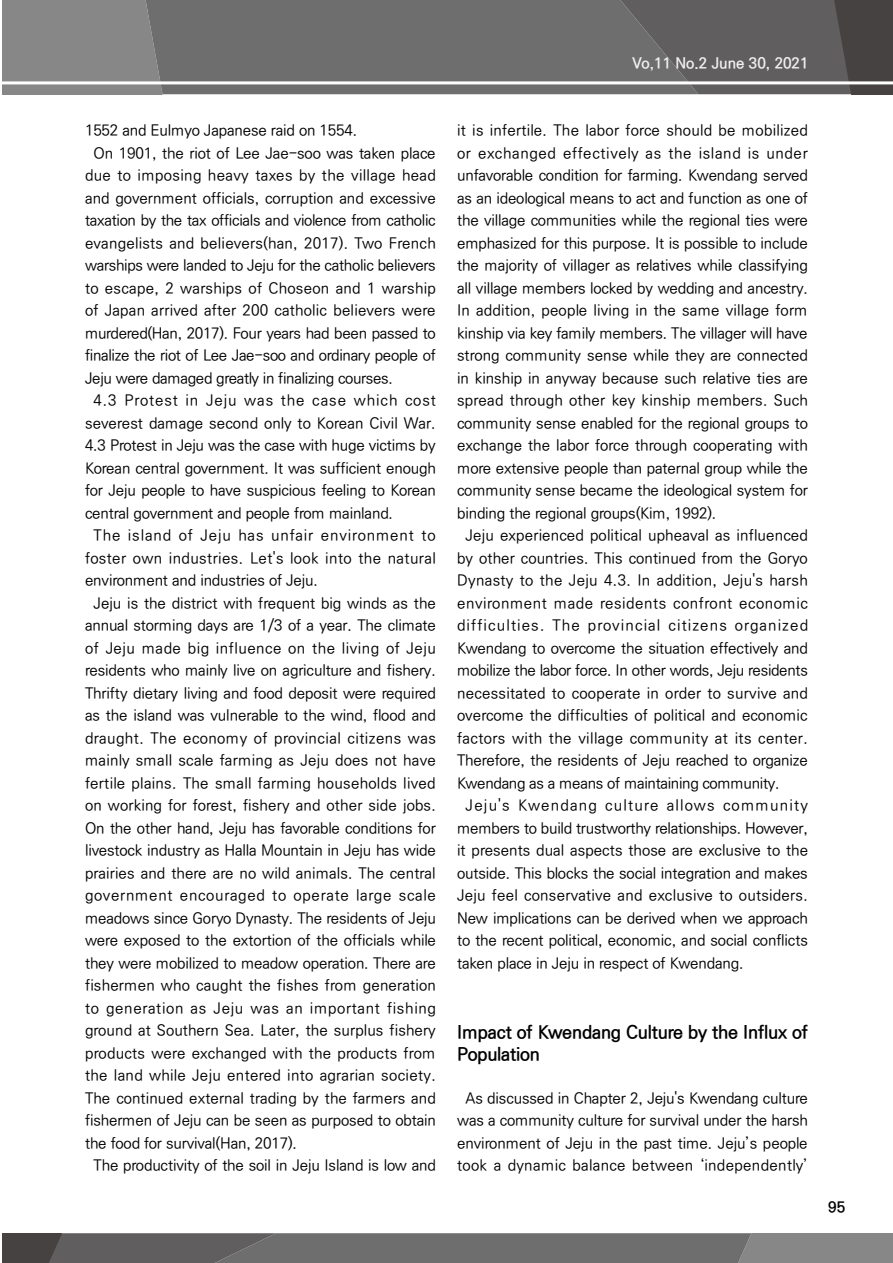
<style>
.page{position:relative;width:893px;height:1263px;background:#fff}
.page>*{position:absolute;margin:0;border:0;box-sizing:border-box;transform-origin:0 0}
.t1{font:700 18px/22.5px "Ko Pub Dotum";letter-spacing:-.01em;color:#000}
.t2{font:500 15px/22.5px "Ko Pub Dotum";letter-spacing:-.01em;color:#000;text-align:center}
.t3{font:500 15px "Ko Pub Dotum";letter-spacing:.015em;color:#000}
.t4{font:500 15px "Ko Pub Dotum";letter-spacing:.01em;color:#000}
.t5{font:500 15px "Ko Pub Dotum";letter-spacing:.02em;color:#000}
.t6{font:500 15px "Ko Pub Dotum";letter-spacing:.025em;color:#000}
.t7{font:500 15px "Ko Pub Dotum";letter-spacing:.035em;color:#000}
.t8{font:500 15px "Ko Pub Dotum";letter-spacing:.075em;color:#000}
.t9{font:500 15px "Ko Pub Dotum";letter-spacing:.03em;color:#000}
.t10{font:500 15px "Ko Pub Dotum";letter-spacing:.04em;color:#000}
.t11{font:500 15px "Ko Pub Dotum";letter-spacing:.05em;color:#000}
.t12{font:500 15px "Ko Pub Dotum";letter-spacing:.045em;color:#000}
.t13{font:500 15px "Ko Pub Dotum";letter-spacing:.055em;color:#000}
.t14{font:500 15px "Ko Pub Dotum";letter-spacing:.08em;color:#000}
.t15{font:500 15px "Ko Pub Dotum";letter-spacing:.06em;color:#000}
.t16{font:700 15px "Ko Pub Dotum";color:#efefef}
.t17{font:700 15px "Ko Pub Dotum";color:#000}
</style>
<div class="page">
<div style="left:2px;top:0;width:144px;height:94px;background:#878787"></div>
<div style="left:146px;top:0;width:474px;height:94px;background:#6f6e6e"></div>
<svg style="left:620px;top:0;width:273px;height:94px;background:#5e5c5c"></svg>
<hr style="left:0;top:81px;width:893px;height:3px;background:#fff">
<svg style="left:2px;top:1233px;width:891px;height:30px;background:#6e6c6c"></svg>
<p class="t2" style="left:85px;top:120px;width:274px">1552 and Eulmyo Japanese raid on 1554.</p>
<p class="t2" style="left:94px;top:142px;width:344px">On 1901, the riot of Lee Jae-soo was taken place</p>
<p class="t6" style="left:85px;top:168px;width:352px">due to imposing heavy taxes by the village head</p>
<p class="t2" style="left:85px;top:187px;width:352px">and government officials, corruption and excessive</p>
<p class="t2" style="left:85px;top:210px;width:352px">taxation by the tax officials and violence from catholic</p>
<p class="t3" style="left:85px;top:236px;width:352px">evangelists and believers(han, 2017). Two French</p>
<p class="t2" style="left:85px;top:255px;width:352px">warships were landed to Jeju for the catholic believers</p>
<p class="t5" style="left:85px;top:281px;width:352px">to escape, 2 warships of Choseon and 1 warship</p>
<p class="t3" style="left:85px;top:303px;width:352px">of Japan arrived after 200 catholic believers were</p>
<p class="t2" style="left:85px;top:322px;width:352px">murdered(Han, 2017). Four years had been passed to</p>
<p class="t2" style="left:85px;top:345px;width:352px">finalize the riot of Lee Jae-soo and ordinary people of</p>
<p class="t2" style="left:85px;top:367px;width:309px">Jeju were damaged greatly in finalizing courses.</p>
<p class="t15" style="left:94px;top:393px;width:344px">4.3 Protest in Jeju was the case which cost</p>
<p class="t2" style="left:85px;top:412px;width:352px">severest damage second only to Korean Civil War.</p>
<p class="t2" style="left:85px;top:435px;width:352px">4.3 Protest in Jeju was the case with huge victims by</p>
<p class="t2" style="left:85px;top:457px;width:352px">Korean central government. It was sufficient enough</p>
<p class="t2" style="left:85px;top:480px;width:352px">for Jeju people to have suspicious feeling to Korean</p>
<p class="t2" style="left:85px;top:502px;width:310px">central government and people from mainland.</p>
<p class="t13" style="left:94px;top:528px;width:344px">The island of Jeju has unfair environment to</p>
<p class="t6" style="left:85px;top:551px;width:352px">foster own industries. Let's look into the natural</p>
<p class="t2" style="left:85px;top:570px;width:234px">environment and industries of Jeju.</p>
<p class="t2" style="left:94px;top:592px;width:344px">Jeju is the district with frequent big winds as the</p>
<p class="t2" style="left:85px;top:615px;width:352px">annual storming days are 1/3 of a year. The climate</p>
<p class="t7" style="left:85px;top:641px;width:352px">of Jeju made big influence on the living of Jeju</p>
<p class="t2" style="left:85px;top:660px;width:352px">residents who mainly live on agriculture and fishery.</p>
<p class="t2" style="left:85px;top:682px;width:352px">Thrifty dietary living and food deposit were required</p>
<p class="t2" style="left:85px;top:705px;width:352px">as the island was vulnerable to the wind, flood and</p>
<p class="t9" style="left:85px;top:731px;width:352px">draught. The economy of provincial citizens was</p>
<p class="t3" style="left:85px;top:753px;width:352px">mainly small scale farming as Jeju does not have</p>
<p class="t5" style="left:85px;top:776px;width:352px">fertile plains. The small farming households lived</p>
<p class="t4" style="left:85px;top:798px;width:352px">on working for forest, fishery and other side jobs.</p>
<p class="t2" style="left:85px;top:817px;width:352px">On the other hand, Jeju has favorable conditions for</p>
<p class="t2" style="left:85px;top:840px;width:352px">livestock industry as Halla Mountain in Jeju has wide</p>
<p class="t2" style="left:85px;top:862px;width:352px">prairies and there are no wild animals. The central</p>
<p class="t11" style="left:85px;top:888px;width:352px">government encouraged to operate large scale</p>
<p class="t2" style="left:85px;top:907px;width:352px">meadows since Goryo Dynasty. The residents of Jeju</p>
<p class="t2" style="left:85px;top:930px;width:352px">were exposed to the extortion of the officials while</p>
<p class="t2" style="left:85px;top:952px;width:352px">they were mobilized to meadow operation. There are</p>
<p class="t4" style="left:85px;top:978px;width:352px">fishermen who caught the fishes from generation</p>
<p class="t12" style="left:85px;top:1001px;width:352px">to generation as Jeju was an important fishing</p>
<p class="t2" style="left:85px;top:1020px;width:352px">ground at Southern Sea. Later, the surplus fishery</p>
<p class="t3" style="left:85px;top:1046px;width:352px">products were exchanged with the products from</p>
<p class="t5" style="left:85px;top:1068px;width:352px">the land while Jeju entered into agrarian society.</p>
<p class="t2" style="left:85px;top:1087px;width:352px">The continued external trading by the farmers and</p>
<p class="t2" style="left:85px;top:1110px;width:352px">fishermen of Jeju can be seen as purposed to obtain</p>
<p class="t2" style="left:85px;top:1132px;width:214px">the food for survival(Han, 2017).</p>
<p class="t2" style="left:94px;top:1155px;width:344px">The productivity of the soil in Jeju Island is low and</p>
<p class="t16" style="left:633px;top:56px;width:177px">Vo,11 No.2 June 30, 2021</p>
<p class="t3" style="left:457px;top:123px;width:352px">it is infertile. The labor force should be mobilized</p>
<p class="t10" style="left:457px;top:146px;width:352px">or exchanged effectively as the island is under</p>
<p class="t2" style="left:457px;top:165px;width:352px">unfavorable condition for farming. Kwendang served</p>
<p class="t2" style="left:457px;top:187px;width:352px">as an ideological means to act and function as one of</p>
<p class="t2" style="left:457px;top:210px;width:352px">the village communities while the regional ties were</p>
<p class="t2" style="left:457px;top:232px;width:352px">emphasized for this purpose. It is possible to include</p>
<p class="t2" style="left:457px;top:255px;width:352px">the majority of villager as relatives while classifying</p>
<p class="t2" style="left:457px;top:277px;width:352px">all village members locked by wedding and ancestry.</p>
<p class="t4" style="left:457px;top:303px;width:352px">In addition, people living in the same village form</p>
<p class="t2" style="left:457px;top:322px;width:352px">kinship via key family members. The villager will have</p>
<p class="t2" style="left:457px;top:345px;width:352px">strong community sense while they are connected</p>
<p class="t2" style="left:457px;top:367px;width:352px">in kinship in anyway because such relative ties are</p>
<p class="t3" style="left:457px;top:393px;width:352px">spread through other key kinship members. Such</p>
<p class="t2" style="left:457px;top:412px;width:352px">community sense enabled for the regional groups to</p>
<p class="t2" style="left:457px;top:435px;width:352px">exchange the labor force through cooperating with</p>
<p class="t2" style="left:457px;top:457px;width:352px">more extensive people than paternal group while the</p>
<p class="t2" style="left:457px;top:480px;width:352px">community sense became the ideological system for</p>
<p class="t2" style="left:457px;top:502px;width:261px">binding the regional groups(Kim, 1992).</p>
<p class="t4" style="left:466px;top:528px;width:344px">Jeju experienced political upheaval as influenced</p>
<p class="t2" style="left:457px;top:547px;width:352px">by other countries. This continued from the Goryo</p>
<p class="t5" style="left:457px;top:573px;width:352px">Dynasty to the Jeju 4.3. In addition, Jeju's harsh</p>
<p class="t7" style="left:457px;top:596px;width:352px">environment made residents confront economic</p>
<p class="t8" style="left:457px;top:618px;width:352px">difficulties. The provincial citizens organized</p>
<p class="t2" style="left:457px;top:637px;width:352px">Kwendang to overcome the situation effectively and</p>
<p class="t2" style="left:457px;top:660px;width:352px">mobilize the labor force. In other words, Jeju residents</p>
<p class="t3" style="left:457px;top:686px;width:352px">necessitated to cooperate in order to survive and</p>
<p class="t2" style="left:457px;top:705px;width:352px">overcome the difficulties of political and economic</p>
<p class="t6" style="left:457px;top:731px;width:352px">factors with the village community at its center.</p>
<p class="t2" style="left:457px;top:750px;width:352px">Therefore, the residents of Jeju reached to organize</p>
<p class="t2" style="left:457px;top:772px;width:324px">Kwendang as a means of maintaining community.</p>
<p class="t14" style="left:466px;top:798px;width:344px">Jeju's Kwendang culture allows community</p>
<p class="t2" style="left:457px;top:817px;width:352px">members to build trustworthy relationships. However,</p>
<p class="t2" style="left:457px;top:840px;width:352px">it presents dual aspects those are exclusive to the</p>
<p class="t2" style="left:457px;top:862px;width:352px">outside. This blocks the social integration and makes</p>
<p class="t3" style="left:457px;top:888px;width:352px">Jeju feel conservative and exclusive to outsiders.</p>
<p class="t2" style="left:457px;top:907px;width:352px">New implications can be derived when we approach</p>
<p class="t2" style="left:457px;top:930px;width:352px">to the recent political, economic, and social conflicts</p>
<p class="t2" style="left:457px;top:952px;width:288px">taken place in Jeju in respect of Kwendang.</p>
<p class="t1" style="left:457px;top:1021px;width:352px">Impact of Kwendang Culture by the Influx of<br>Population</p>
<p class="t2" style="left:457px;top:1087px;width:352px">As discussed in Chapter 2, Jeju's Kwendang culture was a community culture for survival under the harsh environment of Jeju in the past time. Jeju’s people took a dynamic balance between ‘independently’</p>
<p class="t17" style="left:828px;top:1199px;width:18px">95</p>
</div>
